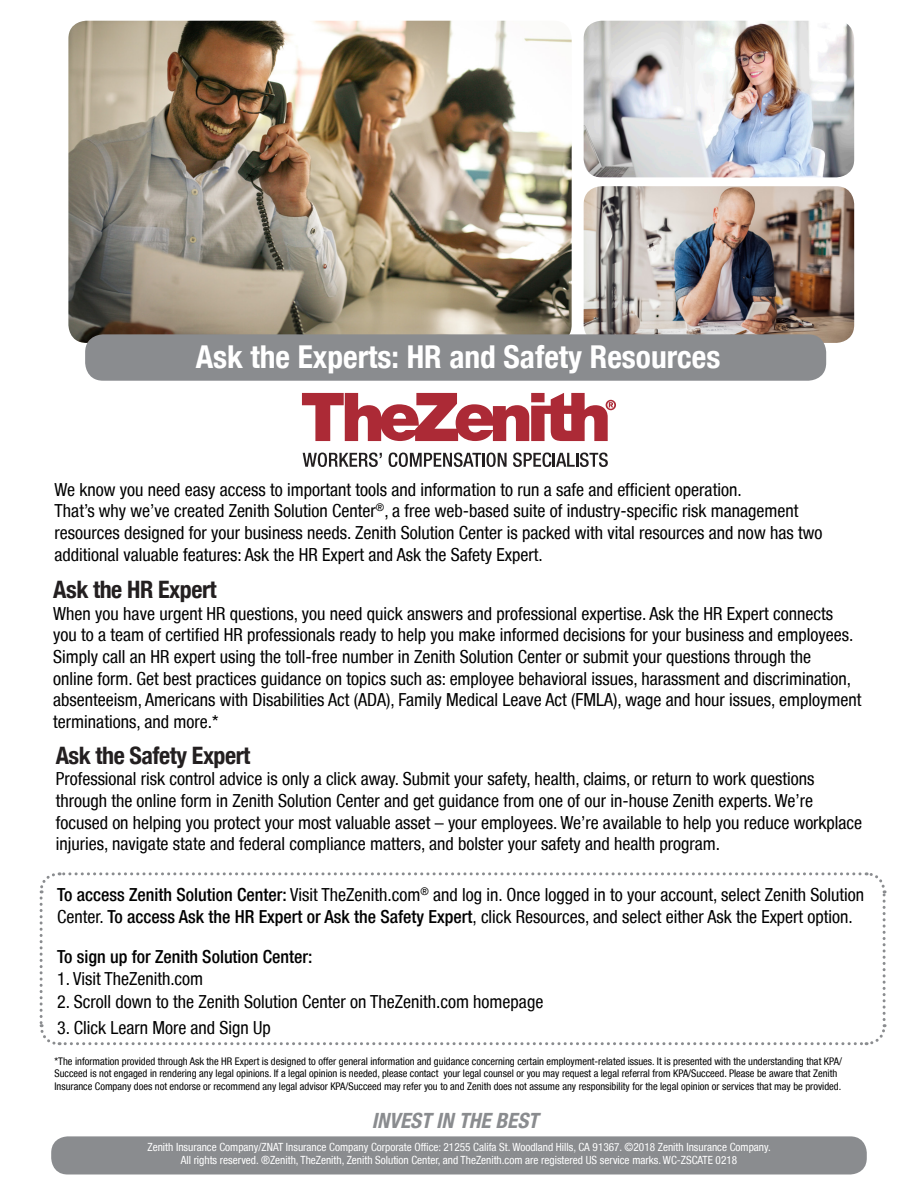
<style>
.page{position:relative;width:918px;height:1188px;background:#fff}
.page>*{position:absolute;margin:0;border:0;box-sizing:border-box;transform-origin:0 0}
.t1{font:700 condensed 31.5px "Helvetica Neue LT";color:#fff}
.t2{font:700 condensed 24px "Helvetica Neue LT";letter-spacing:-.02em;color:#231f20}
.t3{font:italic 700 condensed 21px "Helvetica Neue LT";color:#8a8c8f}
.t4{font:condensed 18px/21.6px "Helvetica Neue LT";color:#000}
.t5{font:500 condensed 18px "Helvetica Neue LT";color:#000}
.t6{font:condensed 11.25px/13.5px "Helvetica Neue LT";color:#fff;text-align:center}
.t7{font:condensed 10.5px/12.6px "Helvetica Neue LT";color:#000}
.s1{font-weight:500}
</style>
<div class="page">
<img style="left:68px;top:21px;width:504px;height:322px">
<img style="left:584px;top:21px;width:270px;height:156px">
<img style="left:584px;top:186px;width:270px;height:157px">
<div style="left:85px;top:334px;width:741px;height:47px;background:#8a8c8f;border-radius:18px"></div>
<div style="left:51px;top:1136px;width:816px;height:38px;background:#8a8c8f;border-radius:16px"></div>
<svg style="left:39px;top:872px;width:848px;height:174px"></svg>
<svg style="left:302px;top:393px;width:314px;height:48px"></svg>
<svg style="left:303px;top:453px;width:79px;height:14px"></svg>
<svg style="left:389px;top:453px;width:118px;height:14px"></svg>
<svg style="left:513px;top:453px;width:95px;height:14px"></svg>
<p class="t1" style="left:196px;top:337px;width:526px">Ask the Experts: HR and Safety Resources</p>
<p class="t4" style="left:55px;top:479px;width:769px">We know you need easy access to important tools and information to run a safe and efficient operation.<br>That’s why we’ve created Zenith Solution Center<sup>®</sup>, a free web-based suite of industry-specific risk management resources designed for your business needs. Zenith Solution Center is packed with vital resources and now has two additional valuable features: Ask the HR Expert and Ask the Safety Expert.</p>
<p class="t2" style="left:53px;top:575px;width:165px">Ask the HR Expert</p>
<p class="t4" style="left:53px;top:602px;width:810px">When you have urgent HR questions, you need quick answers and professional expertise. Ask the HR Expert connects<br>you to a team of certified HR professionals ready to help you make informed decisions for your business and employees.<br>Simply call an HR expert using the toll-free number in Zenith Solution Center or submit your questions through the<br>online form. Get best practices guidance on topics such as: employee behavioral issues, harassment and discrimination, absenteeism, Americans with Disabilities Act (ADA), Family Medical Leave Act (FMLA), wage and hour issues, employment terminations, and more.*</p>
<p class="t2" style="left:56px;top:741px;width:196px">Ask the Safety Expert</p>
<p class="t4" style="left:56px;top:768px;width:808px">Professional risk control advice is only a click away. Submit your safety, health, claims, or return to work questions through the online form in Zenith Solution Center and get guidance from one of our in-house Zenith experts. We’re focused on helping you protect your most valuable asset – your employees. We’re available to help you reduce workplace injuries, navigate state and federal compliance matters, and bolster your safety and health program.</p>
<p class="t4" style="left:57px;top:884px;width:808px"><span class="s1">To access Zenith Solution Center:</span> Visit TheZenith.com<sup>®</sup> and log in. Once logged in to your account, select Zenith Solution<br>Center. <span class="s1">To access Ask the HR Expert or Ask the Safety Expert</span>, click Resources, and select either Ask the Expert option.</p>
<p class="t5" style="left:57px;top:946px;width:257px">To sign up for Zenith Solution Center:</p>
<p class="t4" style="left:57px;top:968px;width:148px">1. Visit TheZenith.com</p>
<p class="t4" style="left:57px;top:990px;width:488px">2. Scroll down to the Zenith Solution Center on TheZenith.com homepage</p>
<p class="t4" style="left:57px;top:1016px;width:215px">3. Click Learn More and Sign Up</p>
<p class="t7" style="left:55px;top:1055px;width:789px">*The information provided through Ask the HR Expert is designed to offer general information and guidance concerning certain employment-related issues. It is presented with the understanding that KPA/<br>Succeed is not engaged in rendering any legal opinions. If a legal opinion is needed, please contact your legal counsel or you may request a legal referral from KPA/Succeed. Please be aware that Zenith<br>Insurance Company does not endorse or recommend any legal advisor KPA/Succeed may refer you to and Zenith does not assume any responsibility for the legal opinion or services that may be provided.</p>
<p class="t3" style="left:372px;top:1108px;width:168px">INVEST IN THE BEST</p>
<p class="t6" style="left:148px;top:1140px;width:625px">Zenith Insurance Company/ZNAT Insurance Company Corporate Office: 21255 Califa St. Woodland Hills, CA 91367. ©2018 Zenith Insurance Company.<br>All rights reserved. ®Zenith, TheZenith, Zenith Solution Center, and TheZenith.com are registered US service marks. WC-ZSCATE 0218</p>
</div>
